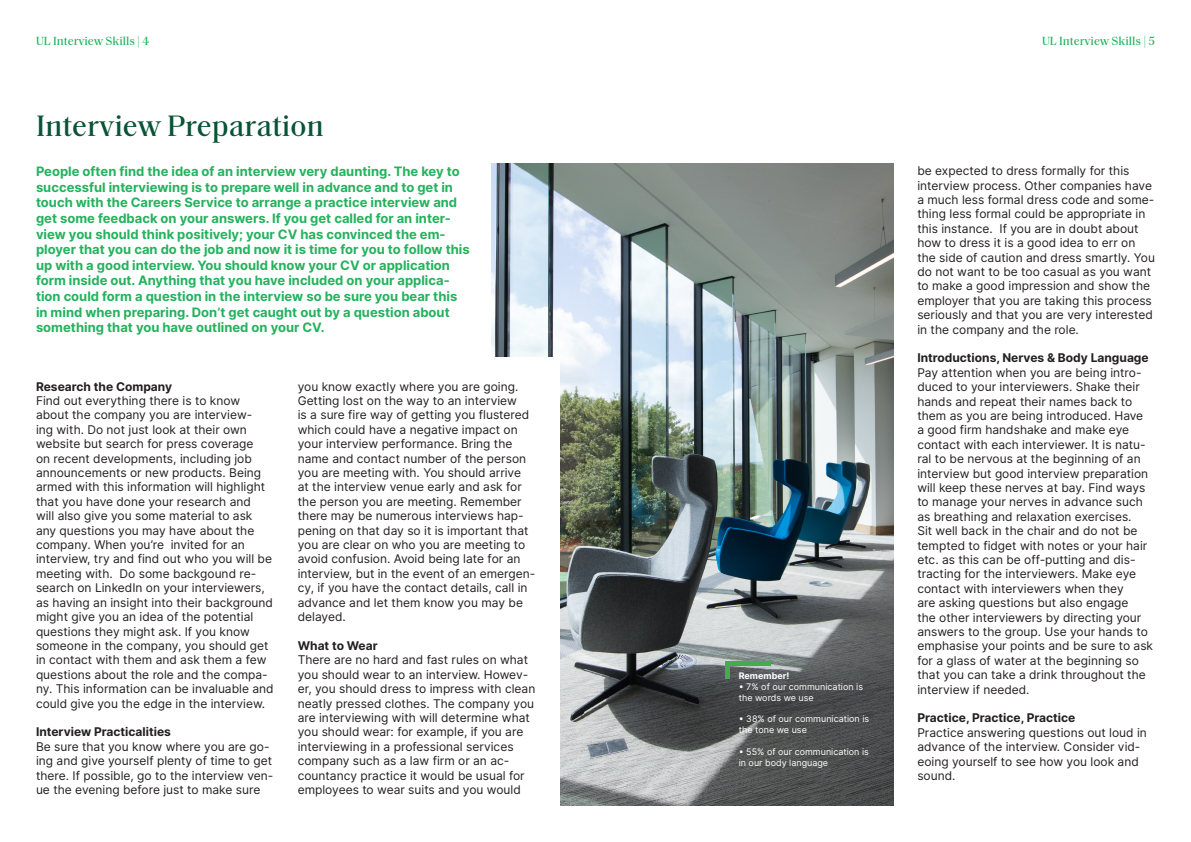
<style>
.page{position:relative;width:1191px;height:842px;background:#fff}
.page>*{position:absolute;margin:0;border:0;box-sizing:border-box;transform-origin:0 0}
.t1{font:500 30px "Saol Text";color:#075336}
.t2{font:700 13px/15.6px "Inter";color:#24b25d}
.t3{font:12px/14.4px "Inter";color:#231f20}
.t4{font:700 12px "Inter";color:#231f20}
.t5{font:500 12px "Saol Text";color:#24b25d}
.t6{font:9px/10.8px "Inter";color:#fff}
.t7{font:700 9px "Inter";color:#fff}
</style>
<div class="page">
<img style="left:492px;top:164px;width:401px;height:642px">
<div style="left:36px;top:357px;width:523px;height:449px;background:#fff"></div>
<hr style="left:725px;top:662px;width:4px;height:17px;background:#40ae49">
<hr style="left:727px;top:662px;width:44px;height:4px;background:#40ae49">
<p class="t5" style="left:36px;top:32px;width:115px">UL Interview Skills | 4</p>
<p class="t5" style="left:1042px;top:32px;width:114px">UL Interview Skills | 5</p>
<p class="t1" style="left:36px;top:104px;width:289px">Interview Preparation</p>
<p class="t2" style="left:36px;top:163px;width:435px">People often find the idea of an interview very daunting. The key to successful interviewing is to prepare well in advance and to get in touch with the Careers Service to arrange a practice interview and get some feedback on your answers. If you get called for an inter&shy;view you should think positively; your CV has convinced the em&shy;ployer that you can do the job and now it is time for you to follow this up with a good interview. You should know your CV or application form inside out. Anything that you have included on your applica&shy;tion could form a question in the interview so be sure you bear this in mind when preparing. Don’t get caught out by a question about something that you have outlined on your CV.</p>
<p class="t4" style="left:36px;top:378px;width:138px">Research the Company</p>
<p class="t3" style="left:36px;top:393px;width:239px">Find out everything there is to know about the company you are interview-<br>ing with. Do not just look at their own website but search for press coverage<br>on recent developments, including job announcements or new products. Being armed with this information will highlight that you have done your research and<br>will also give you some material to ask any questions you may have about the company. When you’re invited for an interview, try and find out who you will be meeting with. Do some backgound re&shy;search on LinkedIn on your interviewers, as having an insight into their background might give you an idea of the potential questions they might ask. If you know someone in the company, you should get in contact with them and ask them a few questions about the role and the compa&shy;ny. This information can be invaluable and could give you the edge in the interview.</p>
<p class="t4" style="left:36px;top:723px;width:136px">Interview Practicalities</p>
<p class="t3" style="left:36px;top:739px;width:239px">Be sure that you know where you are go&shy;ing and give yourself plenty of time to get there. If possible, go to the interview ven&shy;ue the evening before just to make sure</p>
<p class="t3" style="left:298px;top:379px;width:239px">you know exactly where you are going.<br>Getting lost on the way to an interview<br>is a sure fire way of getting you flustered which could have a negative impact on your interview performance. Bring the name and contact number of the person you are meeting with. You should arrive<br>at the interview venue early and ask for the person you are meeting. Remember there may be numerous interviews hap&shy;pening on that day so it is important that you are clear on who you are meeting to avoid confusion. Avoid being late for an interview, but in the event of an emergen&shy;cy, if you have the contact details, call in advance and let them know you may be delayed.</p>
<p class="t4" style="left:298px;top:637px;width:81px">What to Wear</p>
<p class="t3" style="left:298px;top:652px;width:239px">There are no hard and fast rules on what you should wear to an interview. Howev&shy;er, you should dress to impress with clean neatly pressed clothes. The company you are interviewing with will determine what you should wear: for example, if you are interviewing in a professional services company such as a law firm or an ac&shy;countancy practice it would be usual for employees to wear suits and you would</p>
<p class="t7" style="left:738px;top:669px;width:52px">Remember!</p>
<p class="t6" style="left:738px;top:681px;width:126px">• 7% of our communication is the words we use</p>
<p class="t6" style="left:738px;top:713px;width:132px">• 38% of our communication is the tone we use</p>
<p class="t6" style="left:738px;top:746px;width:132px">• 55% of our communication is in our body language</p>
<p class="t3" style="left:917px;top:163px;width:239px">be expected to dress formally for this interview process. Other companies have a much less formal dress code and some&shy;thing less formal could be appropriate in this instance. If you are in doubt about how to dress it is a good idea to err on the side of caution and dress smartly. You do not want to be too casual as you want to make a good impression and show the employer that you are taking this process seriously and that you are very interested in the company and the role.</p>
<p class="t4" style="left:917px;top:349px;width:233px">Introductions, Nerves &amp; Body Language</p>
<p class="t3" style="left:917px;top:365px;width:237px">Pay attention when you are being intro&shy;duced to your interviewers. Shake their hands and repeat their names back to them as you are being introduced. Have<br>a good firm handshake and make eye contact with each interviewer. It is natu&shy;ral to be nervous at the beginning of an interview but good interview preparation will keep these nerves at bay. Find ways to manage your nerves in advance such as breathing and relaxation exercises.<br>Sit well back in the chair and do not be tempted to fidget with notes or your hair etc. as this can be off-putting and dis&shy;tracting for the interviewers. Make eye contact with interviewers when they<br>are asking questions but also engage<br>the other interviewers by directing your answers to the group. Use your hands to emphasise your points and be sure to ask for a glass of water at the beginning so that you can take a drink throughout the interview if needed.</p>
<p class="t4" style="left:917px;top:709px;width:159px">Practice, Practice, Practice</p>
<p class="t3" style="left:917px;top:725px;width:231px">Practice answering questions out loud in advance of the interview. Consider vid&shy;eoing yourself to see how you look and sound.</p>
</div>
